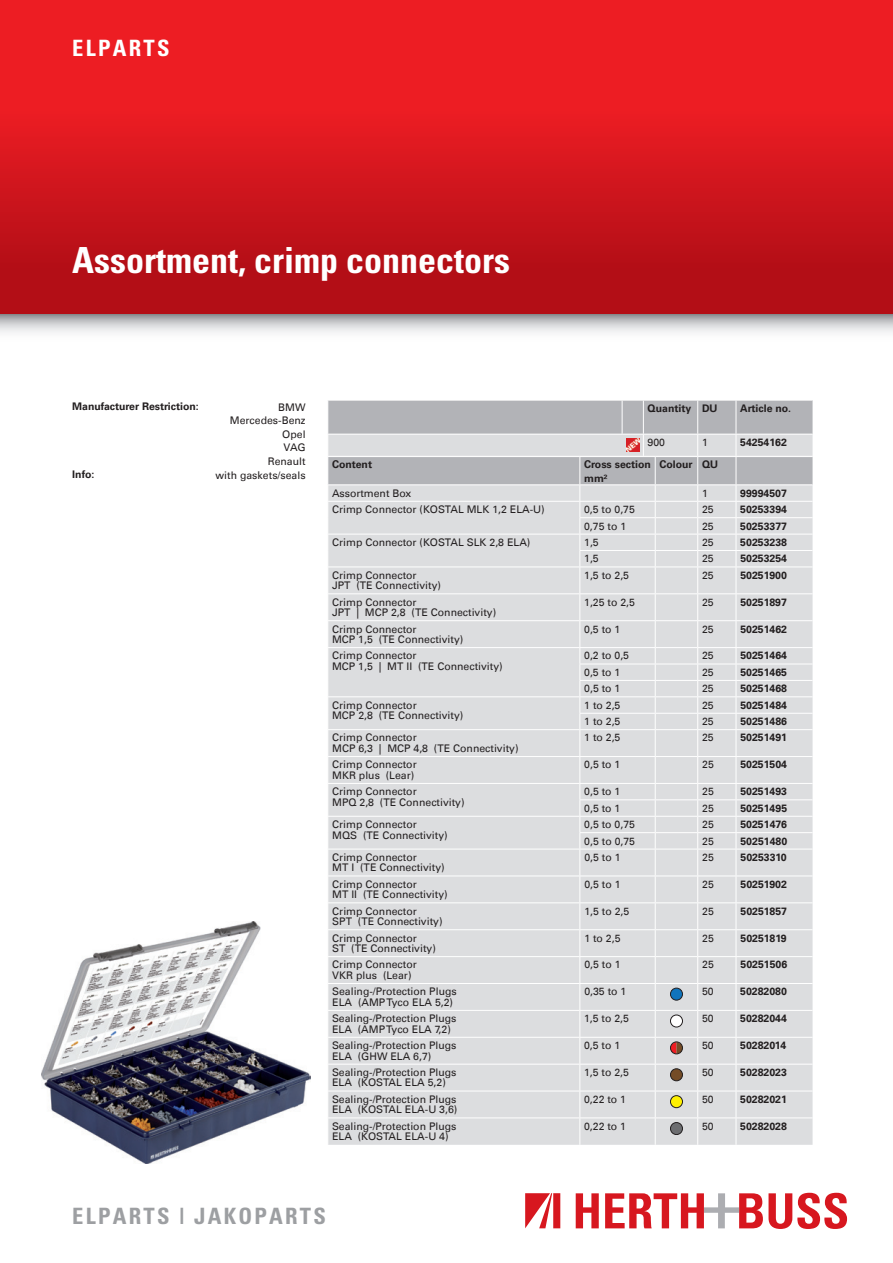
<style>
.page{position:relative;width:893px;height:1263px;background:#fff}
.page>*{position:absolute;margin:0;border:0;box-sizing:border-box;transform-origin:0 0}
.t1{font:700 condensed 36px "Univers";color:#fff}
.t2{font:700 condensed 22.5px "Univers";letter-spacing:.1em;color:#9d9fa2}
.t3{font:700 condensed 22.5px "Univers";letter-spacing:.1em;color:#fff}
.t4{font:10.5px/10.5px "Univers Com 55 Roman";color:#231f20}
.t5{font:700 10.5px/13.5px "Univers Com 65";color:#231f20}
</style>
<div class="page">
<img style="left:0;top:0;width:893px;height:333px">
<svg style="left:576px;top:1193px;width:23px;height:35px"></svg>
<svg style="left:605px;top:1193px;width:242px;height:36px"></svg>
<svg style="left:525px;top:1193px;width:35px;height:35px"></svg>
<svg style="left:328px;top:400px;width:484px;height:745px;background:#dadadc"></svg>
<div style="left:670px;top:1041px;width:13px;height:13px;border:1px solid #231f20;border-radius:50%"></div>
<div style="left:670px;top:1069px;width:12px;height:12px;background:#744c27;border-radius:50%"></div>
<div style="left:670px;top:1068px;width:13px;height:13px;border:1px solid #231f20;border-radius:50%"></div>
<div style="left:670px;top:1096px;width:12px;height:12px;background:#fff101;border-radius:50%"></div>
<div style="left:670px;top:1095px;width:13px;height:13px;border:1px solid #231f20;border-radius:50%"></div>
<div style="left:670px;top:1122px;width:12px;height:12px;background:#6c6d70;border-radius:50%"></div>
<div style="left:670px;top:1122px;width:13px;height:13px;border:1px solid #231f20;border-radius:50%"></div>
<img style="left:42px;top:922px;width:269px;height:241px">
<h2 class="t3" style="left:72px;top:34px;width:99px">ELPARTS</h2>
<h1 class="t1" style="left:72px;top:238px;width:439px">Assortment, crimp connectors</h1>
<p class="t5" style="left:72px;top:400px;width:128px">Manufacturer Restriction:</p>
<p class="t4" style="left:230px;top:400px;width:77px;line-height:13.5px;text-align:right">BMW<br>Mercedes-Benz<br>Opel<br>VAG<br>Renault</p>
<p class="t5" style="left:72px;top:467px;width:24px">Info:</p>
<p class="t4" style="left:216px;top:469px;width:92px">with gaskets/seals</p>
<p class="t5" style="left:648px;top:401px;width:71px">Quantity DU</p>
<p class="t5" style="left:740px;top:401px;width:52px">Article no.</p>
<p class="t4" style="left:648px;top:437px;width:19px">900</p>
<p class="t4" style="left:702px;top:437px;width:7px">1</p>
<p class="t5" style="left:740px;top:435px;width:48px">54254162</p>
<p class="t5" style="left:332px;top:458px;width:42px">Content</p>
<p class="t5" style="left:584px;top:458px;width:68px">Cross section mm²</p>
<p class="t5" style="left:659px;top:458px;width:60px">Colour QU</p>
<p class="t4" style="left:332px;top:488px;width:81px">Assortment Box</p>
<p class="t4" style="left:702px;top:488px;width:7px">1</p>
<p class="t5" style="left:740px;top:486px;width:48px">99994507</p>
<p class="t4" style="left:332px;top:504px;width:214px">Crimp Connector (KOSTAL MLK 1,2 ELA-U)</p>
<p class="t4" style="left:584px;top:504px;width:52px">0,5 to 0,75</p>
<p class="t4" style="left:702px;top:504px;width:13px">25</p>
<p class="t5" style="left:740px;top:503px;width:48px">50253394</p>
<p class="t4" style="left:584px;top:521px;width:44px">0,75 to 1</p>
<p class="t4" style="left:702px;top:521px;width:13px">25</p>
<p class="t5" style="left:740px;top:519px;width:48px">50253377</p>
<p class="t4" style="left:332px;top:537px;width:200px">Crimp Connector (KOSTAL SLK 2,8 ELA)</p>
<p class="t4" style="left:584px;top:537px;width:16px">1,5</p>
<p class="t4" style="left:702px;top:537px;width:13px">25</p>
<p class="t5" style="left:740px;top:535px;width:48px">50253238</p>
<p class="t4" style="left:584px;top:553px;width:16px">1,5</p>
<p class="t4" style="left:702px;top:553px;width:13px">25</p>
<p class="t5" style="left:740px;top:552px;width:48px">50253254</p>
<p class="t4" style="left:332px;top:570px;width:110px">Crimp Connector<br>JPT (TE Connectivity)</p>
<p class="t4" style="left:584px;top:570px;width:46px">1,5 to 2,5</p>
<p class="t4" style="left:702px;top:570px;width:13px">25</p>
<p class="t5" style="left:740px;top:568px;width:48px">50251900</p>
<p class="t4" style="left:332px;top:597px;width:166px">Crimp Connector<br>JPT | MCP 2,8 (TE Connectivity)</p>
<p class="t4" style="left:584px;top:597px;width:52px">1,25 to 2,5</p>
<p class="t4" style="left:702px;top:597px;width:13px">25</p>
<p class="t5" style="left:740px;top:595px;width:48px">50251897</p>
<p class="t4" style="left:332px;top:624px;width:133px">Crimp Connector<br>MCP 1,5 (TE Connectivity)</p>
<p class="t4" style="left:584px;top:624px;width:38px">0,5 to 1</p>
<p class="t4" style="left:702px;top:624px;width:13px">25</p>
<p class="t5" style="left:740px;top:622px;width:48px">50251462</p>
<p class="t4" style="left:332px;top:650px;width:172px">Crimp Connector<br>MCP 1,5 | MT II (TE Connectivity)</p>
<p class="t4" style="left:584px;top:650px;width:46px">0,2 to 0,5</p>
<p class="t4" style="left:702px;top:650px;width:13px">25</p>
<p class="t5" style="left:740px;top:649px;width:48px">50251464</p>
<p class="t4" style="left:584px;top:667px;width:38px">0,5 to 1</p>
<p class="t4" style="left:702px;top:667px;width:13px">25</p>
<p class="t5" style="left:740px;top:665px;width:48px">50251465</p>
<p class="t4" style="left:584px;top:683px;width:38px">0,5 to 1</p>
<p class="t4" style="left:702px;top:683px;width:13px">25</p>
<p class="t5" style="left:740px;top:682px;width:48px">50251468</p>
<p class="t4" style="left:332px;top:700px;width:133px">Crimp Connector<br>MCP 2,8 (TE Connectivity)</p>
<p class="t4" style="left:584px;top:700px;width:38px">1 to 2,5</p>
<p class="t4" style="left:702px;top:700px;width:13px">25</p>
<p class="t5" style="left:740px;top:698px;width:48px">50251484</p>
<p class="t4" style="left:584px;top:716px;width:38px">1 to 2,5</p>
<p class="t4" style="left:702px;top:716px;width:13px">25</p>
<p class="t5" style="left:740px;top:715px;width:48px">50251486</p>
<p class="t4" style="left:332px;top:732px;width:188px">Crimp Connector<br>MCP 6,3 | MCP 4,8 (TE Connectivity)</p>
<p class="t4" style="left:584px;top:732px;width:38px">1 to 2,5</p>
<p class="t4" style="left:702px;top:732px;width:13px">25</p>
<p class="t5" style="left:740px;top:731px;width:48px">50251491</p>
<p class="t4" style="left:332px;top:759px;width:86px">Crimp Connector<br>MKR plus (Lear)</p>
<p class="t4" style="left:584px;top:759px;width:38px">0,5 to 1</p>
<p class="t4" style="left:702px;top:759px;width:13px">25</p>
<p class="t5" style="left:740px;top:758px;width:48px">50251504</p>
<p class="t4" style="left:332px;top:786px;width:134px">Crimp Connector<br>MPQ 2,8 (TE Connectivity)</p>
<p class="t4" style="left:584px;top:786px;width:38px">0,5 to 1</p>
<p class="t4" style="left:702px;top:786px;width:13px">25</p>
<p class="t5" style="left:740px;top:785px;width:48px">50251493</p>
<p class="t4" style="left:584px;top:803px;width:38px">0,5 to 1</p>
<p class="t4" style="left:702px;top:803px;width:13px">25</p>
<p class="t5" style="left:740px;top:801px;width:48px">50251495</p>
<p class="t4" style="left:332px;top:819px;width:117px">Crimp Connector<br>MQS (TE Connectivity)</p>
<p class="t4" style="left:584px;top:819px;width:52px">0,5 to 0,75</p>
<p class="t4" style="left:702px;top:819px;width:13px">25</p>
<p class="t5" style="left:740px;top:818px;width:48px">50251476</p>
<p class="t4" style="left:584px;top:835px;width:52px">0,5 to 0,75</p>
<p class="t4" style="left:702px;top:835px;width:13px">25</p>
<p class="t5" style="left:740px;top:834px;width:48px">50251480</p>
<p class="t4" style="left:332px;top:852px;width:114px">Crimp Connector<br>MT I (TE Connectivity)</p>
<p class="t4" style="left:584px;top:852px;width:38px">0,5 to 1</p>
<p class="t4" style="left:702px;top:852px;width:13px">25</p>
<p class="t5" style="left:740px;top:850px;width:48px">50253310</p>
<p class="t4" style="left:332px;top:879px;width:117px">Crimp Connector<br>MT II (TE Connectivity)</p>
<p class="t4" style="left:584px;top:879px;width:38px">0,5 to 1</p>
<p class="t4" style="left:702px;top:879px;width:13px">25</p>
<p class="t5" style="left:740px;top:877px;width:48px">50251902</p>
<p class="t4" style="left:332px;top:906px;width:112px">Crimp Connector<br>SPT (TE Connectivity)</p>
<p class="t4" style="left:584px;top:906px;width:46px">1,5 to 2,5</p>
<p class="t4" style="left:702px;top:906px;width:13px">25</p>
<p class="t5" style="left:740px;top:904px;width:48px">50251857</p>
<p class="t4" style="left:332px;top:932px;width:105px">Crimp Connector<br>ST (TE Connectivity)</p>
<p class="t4" style="left:584px;top:932px;width:38px">1 to 2,5</p>
<p class="t4" style="left:702px;top:932px;width:13px">25</p>
<p class="t5" style="left:740px;top:931px;width:48px">50251819</p>
<p class="t4" style="left:332px;top:959px;width:86px">Crimp Connector<br>VKR plus (Lear)</p>
<p class="t4" style="left:584px;top:959px;width:38px">0,5 to 1</p>
<p class="t4" style="left:702px;top:959px;width:13px">25</p>
<p class="t5" style="left:740px;top:958px;width:48px">50251506</p>
<p class="t4" style="left:332px;top:986px;width:126px">Sealing-/Protection Plugs<br>ELA (AMP Tyco ELA 5,2)</p>
<p class="t4" style="left:584px;top:986px;width:44px">0,35 to 1</p>
<p class="t4" style="left:702px;top:986px;width:13px">50</p>
<p class="t5" style="left:740px;top:985px;width:48px">50282080</p>
<p class="t4" style="left:332px;top:1013px;width:126px">Sealing-/Protection Plugs<br>ELA (AMP Tyco ELA 7,2)</p>
<p class="t4" style="left:584px;top:1013px;width:46px">1,5 to 2,5</p>
<p class="t4" style="left:702px;top:1013px;width:13px">50</p>
<p class="t5" style="left:740px;top:1012px;width:48px">50282044</p>
<p class="t4" style="left:332px;top:1040px;width:126px">Sealing-/Protection Plugs<br>ELA (GHW ELA 6,7)</p>
<p class="t4" style="left:584px;top:1040px;width:38px">0,5 to 1</p>
<p class="t4" style="left:702px;top:1040px;width:13px">50</p>
<p class="t5" style="left:740px;top:1039px;width:48px">50282014</p>
<p class="t4" style="left:332px;top:1067px;width:126px">Sealing-/Protection Plugs<br>ELA (KOSTAL ELA 5,2)</p>
<p class="t4" style="left:584px;top:1067px;width:46px">1,5 to 2,5</p>
<p class="t4" style="left:702px;top:1067px;width:13px">50</p>
<p class="t5" style="left:740px;top:1065px;width:48px">50282023</p>
<p class="t4" style="left:332px;top:1094px;width:127px">Sealing-/Protection Plugs<br>ELA (KOSTAL ELA-U 3,6)</p>
<p class="t4" style="left:584px;top:1094px;width:44px">0,22 to 1</p>
<p class="t4" style="left:702px;top:1094px;width:13px">50</p>
<p class="t5" style="left:740px;top:1092px;width:48px">50282021</p>
<p class="t4" style="left:332px;top:1121px;width:126px">Sealing-/Protection Plugs<br>ELA (KOSTAL ELA-U 4)</p>
<p class="t4" style="left:584px;top:1121px;width:44px">0,22 to 1</p>
<p class="t4" style="left:702px;top:1121px;width:13px">50</p>
<p class="t5" style="left:740px;top:1119px;width:48px">50282028</p>
<h2 class="t2" style="left:72px;top:1202px;width:255px">ELPARTS | JAKOPARTS</h2>
</div>
